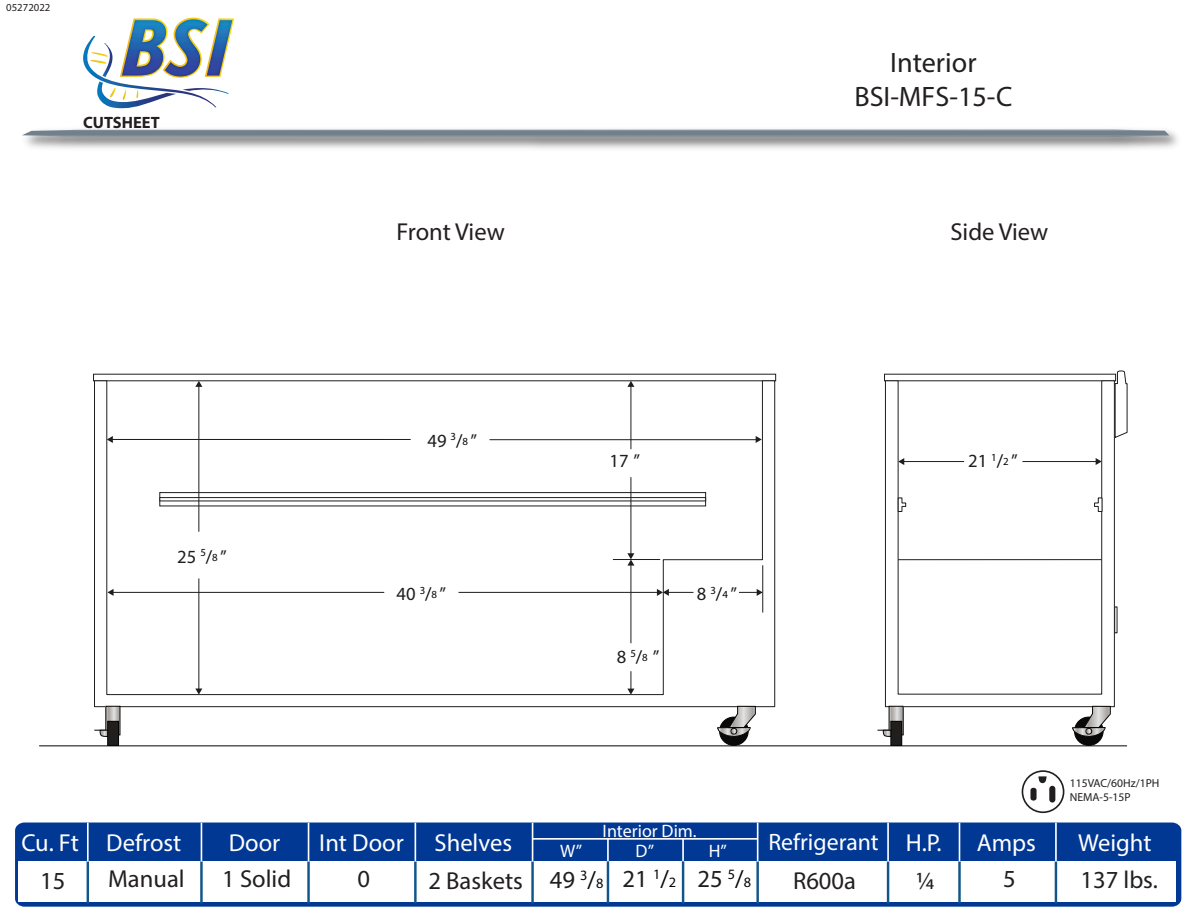
<style>
.page{position:relative;width:1188px;height:918px;background:#fff}
.page>*{position:absolute;margin:0;border:0;box-sizing:border-box;transform-origin:0 0}
.t1{font:28.2px/33.8px "Myriad Pro";color:#231f20;text-align:center}
.t2{font:24.6px "Myriad Pro";color:#231f20}
.t3{font:24.6px "Myriad Pro";color:#fff}
.t4{font:24.6px "Myriad Pro";color:#201d1e}
.t5{font:23.7px "Myriad Pro";color:#fff}
.t6{font:18.6px "Myriad Pro";color:#201d1e}
.t7{font:18px/20.1px "Myriad Pro";color:#fff;text-align:center}
.t8{font:700 16.5px "Myriad Pro";color:#231f20}
.t9{font:11.7px/14px "Myriad Pro";color:#211e1e}
.t10{font:10.8px "Myriad Pro";color:#231f20}
.s1{color:#050605}
.s2{font-size:10.8px;color:#050605}
.s3{font-size:14.4px;color:#050605}
</style>
<div class="page">
<svg style="left:22px;top:130px;width:1147px;height:7px;background:#7c8893"></svg>
<div style="left:15px;top:823px;width:1166px;height:84px;background:#003894"></div>
<div style="left:19px;top:861px;width:1157px;height:41px;background:#fff"></div>
<hr style="left:607px;top:839px;width:2px;height:22px;background:#fff">
<hr style="left:533px;top:838px;width:225px;height:2px;background:#fff">
<hr style="left:682px;top:839px;width:2px;height:22px;background:#fff">
<hr style="left:87px;top:861px;width:2px;height:42px;background:#11568a">
<hr style="left:200px;top:861px;width:3px;height:42px;background:#11568a">
<hr style="left:307px;top:861px;width:3px;height:42px;background:#11568a">
<hr style="left:414px;top:861px;width:3px;height:42px;background:#11568a">
<hr style="left:531px;top:861px;width:3px;height:42px;background:#11568a">
<hr style="left:607px;top:861px;width:2px;height:42px;background:#11568a">
<hr style="left:682px;top:861px;width:2px;height:42px;background:#11568a">
<hr style="left:756px;top:861px;width:3px;height:42px;background:#11568a">
<hr style="left:958px;top:861px;width:3px;height:42px;background:#11568a">
<hr style="left:1055px;top:861px;width:2px;height:42px;background:#11568a">
<hr style="left:87px;top:823px;width:2px;height:38px;background:#fff">
<hr style="left:201px;top:823px;width:1px;height:38px;background:#fff">
<hr style="left:308px;top:823px;width:1px;height:38px;background:#fff">
<hr style="left:415px;top:823px;width:1px;height:38px;background:#fff">
<hr style="left:532px;top:823px;width:1px;height:38px;background:#fff">
<hr style="left:757px;top:823px;width:1px;height:38px;background:#fff">
<hr style="left:959px;top:823px;width:1px;height:38px;background:#fff">
<hr style="left:887px;top:861px;width:2px;height:42px;background:#11568a">
<hr style="left:887px;top:823px;width:2px;height:38px;background:#fff">
<hr style="left:1055px;top:823px;width:2px;height:38px;background:#fff">
<svg style="left:83px;top:18px;width:151px;height:90px"></svg>
<div style="left:1022px;top:770px;width:42px;height:43px;border:2px solid #211e1e;border-radius:50%"></div>
<svg style="left:1038px;top:776px;width:9px;height:7px"></svg>
<div style="left:1030px;top:788px;width:7px;height:13px;background:#211e1e;border-radius:3px"></div>
<div style="left:1049px;top:786px;width:6px;height:17px;background:#211e1e;border-radius:3px"></div>
<svg style="left:1114px;top:370px;width:14px;height:68px"></svg>
<svg style="left:94px;top:380px;width:682px;height:327px"></svg>
<svg style="left:885px;top:380px;width:230px;height:327px"></svg>
<hr style="left:898px;top:559px;width:204px;height:1px;background:#201d1e">
<svg style="left:159px;top:492px;width:547px;height:14px"></svg>
<svg style="left:159px;top:497px;width:547px;height:4px"></svg>
<svg style="left:897px;top:497px;width:10px;height:15px"></svg>
<svg style="left:1094px;top:497px;width:9px;height:15px"></svg>
<hr style="left:762px;top:565px;width:1px;height:48px;background:#201d1e">
<hr style="left:613px;top:559px;width:47px;height:1px;background:#201d1e">
<hr style="left:1022px;top:461px;width:75px;height:1px;background:#201d1e">
<svg style="left:1096px;top:458px;width:6px;height:7px"></svg>
<hr style="left:903px;top:461px;width:61px;height:1px;background:#201d1e">
<svg style="left:898px;top:458px;width:6px;height:7px"></svg>
<hr style="left:113px;top:592px;width:271px;height:1px;background:#201d1e">
<svg style="left:107px;top:589px;width:7px;height:7px"></svg>
<hr style="left:459px;top:592px;width:199px;height:1px;background:#201d1e">
<svg style="left:756px;top:436px;width:6px;height:7px"></svg>
<hr style="left:112px;top:439px;width:299px;height:1px;background:#201d1e">
<svg style="left:107px;top:436px;width:6px;height:7px"></svg>
<svg style="left:657px;top:589px;width:36px;height:7px"></svg>
<svg style="left:739px;top:589px;width:24px;height:7px"></svg>
<hr style="left:631px;top:565px;width:1px;height:78px;background:#201d1e">
<svg style="left:627px;top:671px;width:7px;height:24px"></svg>
<hr style="left:631px;top:386px;width:1px;height:63px;background:#201d1e">
<svg style="left:627px;top:381px;width:7px;height:6px"></svg>
<hr style="left:631px;top:477px;width:1px;height:77px;background:#201d1e">
<svg style="left:627px;top:553px;width:7px;height:13px"></svg>
<hr style="left:198px;top:386px;width:1px;height:146px;background:#201d1e">
<svg style="left:195px;top:381px;width:7px;height:6px"></svg>
<hr style="left:198px;top:578px;width:1px;height:112px;background:#201d1e">
<svg style="left:195px;top:689px;width:7px;height:6px"></svg>
<hr style="left:39px;top:745px;width:1088px;height:1px;background:#050504">
<svg style="left:107px;top:708px;width:11px;height:13px"></svg>
<div style="left:108px;top:721px;width:11px;height:24px;background:#211e1e"></div>
<div style="left:107px;top:721px;width:12px;height:25px;border:1px solid #050604"></div>
<svg style="left:94px;top:730px;width:15px;height:7px"></svg>
<svg style="left:717px;top:706px;width:39px;height:40px"></svg>
<div style="left:730px;top:728px;width:7px;height:7px;border:1px solid #050604;border-radius:50%"></div>
<svg style="left:891px;top:708px;width:11px;height:13px"></svg>
<div style="left:891px;top:721px;width:11px;height:24px;background:#211e1e"></div>
<div style="left:890px;top:721px;width:12px;height:25px;border:1px solid #050604"></div>
<svg style="left:877px;top:730px;width:15px;height:7px"></svg>
<svg style="left:1072px;top:706px;width:39px;height:40px"></svg>
<div style="left:1085px;top:728px;width:7px;height:7px;border:1px solid #050604;border-radius:50%"></div>
<hr style="left:490px;top:439px;width:267px;height:1px;background:#201d1e">
<p class="t10" style="left:6px;top:0;width:46px">05272022</p>
<p class="t8" style="left:83px;top:112px;width:78px">CUTSHEET</p>
<p class="t6" style="left:177px;top:545px;width:51px">25 <sup>5</sup><span class="s1">/</span><span class="s2">8</span> ”</p>
<p class="t1" style="left:854px;top:45px;width:159px">Interior<br>BSI-MFS-15-C</p>
<p class="t2" style="left:397px;top:217px;width:110px">Front View</p>
<p class="t2" style="left:950px;top:217px;width:99px">Side View</p>
<p class="t6" style="left:428px;top:429px;width:51px">49 <sup>3</sup><span class="s1">/</span><span class="s2">8</span> ”</p>
<p class="t6" style="left:397px;top:582px;width:51px">40 <sup>3</sup><span class="s1">/</span><span class="s2">8</span> ”</p>
<p class="t6" style="left:609px;top:449px;width:32px">17 ”</p>
<p class="t6" style="left:617px;top:645px;width:44px">8 <sup>5</sup><span class="s1">/</span><span class="s2">8</span> ”</p>
<p class="t6" style="left:697px;top:582px;width:42px">8 <sup>3</sup><span class="s1">/</span><span class="s2">4</span> ”</p>
<p class="t6" style="left:968px;top:449px;width:51px">21 <sup>1</sup><span class="s1">/</span><span class="s2">2</span> ”</p>
<p class="t9" style="left:1070px;top:776px;width:91px">115VAC/60Hz/1PH<br>NEMA-5-15P</p>
<p class="t7" style="left:603px;top:820px;width:96px">Interior Dim.<br>D”</p>
<p class="t7" style="left:709px;top:841px;width:20px">H”</p>
<p class="t5" style="left:768px;top:828px;width:112px">Refrigerant</p>
<p class="t3" style="left:21px;top:828px;width:162px">Cu. Ft Defrost</p>
<p class="t3" style="left:229px;top:828px;width:53px">Door</p>
<p class="t3" style="left:319px;top:828px;width:86px">Int Door</p>
<p class="t3" style="left:435px;top:828px;width:79px">Shelves</p>
<p class="t7" style="left:560px;top:841px;width:24px">W”</p>
<p class="t3" style="left:906px;top:828px;width:37px">H.P.</p>
<p class="t3" style="left:977px;top:828px;width:61px">Amps</p>
<p class="t3" style="left:1078px;top:828px;width:75px">Weight</p>
<p class="t2" style="left:40px;top:865px;width:27px">15</p>
<p class="t2" style="left:108px;top:864px;width:78px">Manual</p>
<p class="t2" style="left:222px;top:864px;width:71px">1 Solid</p>
<p class="t2" style="left:357px;top:864px;width:14px">0</p>
<p class="t4" style="left:550px;top:864px;width:203px">49 <sup>3</sup><span class="s1">/</span><span class="s3">8</span> 21 <sup>1</sup><span class="s1">/</span><span class="s3">2</span> 25 <sup>5</sup><span class="s1">/</span><span class="s3">8</span></p>
<p class="t2" style="left:428px;top:866px;width:96px">2 Baskets</p>
<p class="t2" style="left:793px;top:866px;width:64px">R600a</p>
<p class="t2" style="left:916px;top:866px;width:20px">¼</p>
<p class="t2" style="left:1003px;top:864px;width:14px">5</p>
<p class="t2" style="left:1080px;top:865px;width:79px">137 lbs.</p>
</div>
